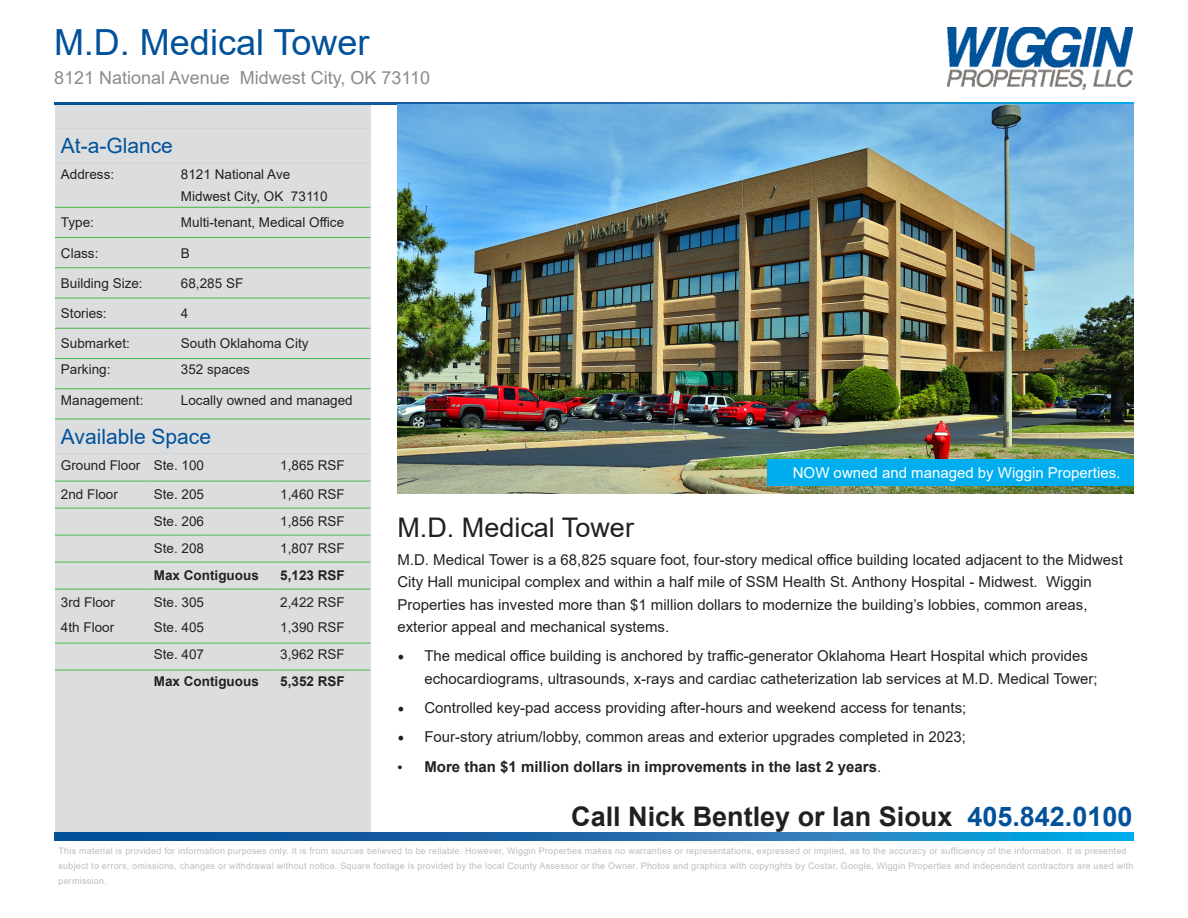
<style>
.page{position:relative;width:1188px;height:918px;background:#fff}
.page>*{position:absolute;margin:0;border:0;box-sizing:border-box;transform-origin:0 0}
.t1{font:36px "Arial";color:#01529a}
.t2{font:700 27px "Arial";color:#231f20}
.t3{font:27px "Arial";color:#231f20}
.t4{font:21px "Arial";color:#01529a}
.t5{font:18px "Arial";color:#8a8c8f}
.t6{font:15px/22.5px "Arial";color:#232221}
.t7{font:700 15px "Arial";color:#232221}
.t8{font:15px "Arial";color:#fff}
.t9{font:13.5px "Arial";color:#232221}
.t10{font:700 13.5px "Arial";color:#232221}
.t11{font:9px/15px "Arial";letter-spacing:.025em;color:#bcbdc0}
.s1{font-family:"Minion Pro";font-size:18px;color:#231f20}
.s2{font-family:"Myriad Pro";font-weight:400;font-size:18px;color:#231f20}
.s3{font-weight:400}
.s4{color:#01529a}
</style>
<div class="page">
<img style="left:947px;top:27px;width:185px;height:63px">
<svg style="left:54px;top:832px;width:1080px;height:8px;background:#1570b2"></svg>
<svg style="left:54px;top:102px;width:1080px;height:3px;background:#287bba"></svg>
<img style="left:397px;top:105px;width:737px;height:388px">
<div style="left:768px;top:459px;width:366px;height:27px;background:#00aeef"></div>
<div style="left:55px;top:105px;width:315px;height:727px;background:#dcdddf"></div>
<hr style="left:55px;top:128px;width:120px;height:1px;background:#d3d4d6">
<hr style="left:175px;top:128px;width:195px;height:1px;background:#d3d4d6">
<hr style="left:55px;top:163px;width:120px;height:1px;background:#d3d4d6">
<hr style="left:175px;top:163px;width:195px;height:1px;background:#d3d4d6">
<hr style="left:55px;top:207px;width:120px;height:1px;background:#49b748">
<hr style="left:175px;top:207px;width:195px;height:1px;background:#49b748">
<hr style="left:55px;top:237px;width:120px;height:1px;background:#49b748">
<hr style="left:175px;top:237px;width:195px;height:1px;background:#49b748">
<hr style="left:55px;top:267px;width:120px;height:1px;background:#49b748">
<hr style="left:175px;top:267px;width:195px;height:1px;background:#49b748">
<hr style="left:55px;top:298px;width:120px;height:1px;background:#49b748">
<hr style="left:175px;top:298px;width:195px;height:1px;background:#49b748">
<hr style="left:55px;top:328px;width:120px;height:1px;background:#49b748">
<hr style="left:175px;top:328px;width:195px;height:1px;background:#49b748">
<hr style="left:55px;top:358px;width:120px;height:1px;background:#49b748">
<hr style="left:175px;top:358px;width:195px;height:1px;background:#49b748">
<hr style="left:55px;top:388px;width:120px;height:1px;background:#49b748">
<hr style="left:175px;top:388px;width:195px;height:1px;background:#49b748">
<hr style="left:55px;top:419px;width:120px;height:1px;background:#49b748">
<hr style="left:175px;top:419px;width:195px;height:1px;background:#49b748">
<hr style="left:55px;top:453px;width:120px;height:1px;background:#d3d4d6">
<hr style="left:175px;top:453px;width:195px;height:1px;background:#d3d4d6">
<hr style="left:55px;top:481px;width:93px;height:1px;background:#49b748">
<hr style="left:148px;top:481px;width:126px;height:1px;background:#49b748">
<hr style="left:274px;top:481px;width:96px;height:1px;background:#49b748">
<hr style="left:55px;top:508px;width:93px;height:1px;background:#49b748">
<hr style="left:148px;top:508px;width:126px;height:1px;background:#49b748">
<hr style="left:274px;top:508px;width:96px;height:1px;background:#49b748">
<hr style="left:55px;top:535px;width:93px;height:1px;background:#49b748">
<hr style="left:148px;top:535px;width:126px;height:1px;background:#49b748">
<hr style="left:274px;top:535px;width:96px;height:1px;background:#49b748">
<hr style="left:55px;top:562px;width:93px;height:1px;background:#49b748">
<hr style="left:148px;top:562px;width:126px;height:1px;background:#49b748">
<hr style="left:274px;top:562px;width:96px;height:1px;background:#49b748">
<hr style="left:55px;top:589px;width:93px;height:1px;background:#49b748">
<hr style="left:148px;top:589px;width:126px;height:1px;background:#49b748">
<hr style="left:274px;top:589px;width:96px;height:1px;background:#49b748">
<hr style="left:55px;top:643px;width:93px;height:1px;background:#49b748">
<hr style="left:148px;top:643px;width:126px;height:1px;background:#49b748">
<hr style="left:274px;top:643px;width:96px;height:1px;background:#49b748">
<hr style="left:55px;top:670px;width:93px;height:1px;background:#49b748">
<hr style="left:148px;top:670px;width:126px;height:1px;background:#49b748">
<hr style="left:274px;top:670px;width:96px;height:1px;background:#49b748">
<h1 class="t1" style="left:54px;top:18px;width:317px">M.D. Medical Tower</h1>
<p class="t5" style="left:54px;top:65px;width:378px">8121 National Avenue Midwest City, OK 73110</p>
<p class="t4" style="left:61px;top:131px;width:114px">At-a-Glance</p>
<p class="t9" style="left:61px;top:165px;width:55px">Address:</p>
<p class="t9" style="left:181px;top:165px;width:111px">8121 National Ave</p>
<p class="t9" style="left:181px;top:187px;width:148px">Midwest City, OK 73110</p>
<p class="t9" style="left:61px;top:213px;width:35px">Type:</p>
<p class="t9" style="left:181px;top:213px;width:165px">Multi-tenant, Medical Office</p>
<p class="t9" style="left:61px;top:244px;width:39px">Class:</p>
<p class="t9" style="left:181px;top:244px;width:11px">B</p>
<p class="t9" style="left:61px;top:274px;width:83px">Building Size:</p>
<p class="t9" style="left:181px;top:274px;width:64px">68,285 SF</p>
<p class="t9" style="left:61px;top:304px;width:47px">Stories:</p>
<p class="t9" style="left:181px;top:304px;width:9px">4</p>
<p class="t9" style="left:61px;top:334px;width:71px">Submarket:</p>
<p class="t9" style="left:181px;top:334px;width:129px">South Oklahoma City</p>
<p class="t9" style="left:61px;top:360px;width:51px">Parking:</p>
<p class="t9" style="left:181px;top:360px;width:71px">352 spaces</p>
<p class="t9" style="left:61px;top:391px;width:84px">Management:</p>
<p class="t9" style="left:181px;top:391px;width:173px">Locally owned and managed</p>
<p class="t4" style="left:61px;top:422px;width:152px">Available Space</p>
<p class="t9" style="left:61px;top:456px;width:81px">Ground Floor</p>
<p class="t9" style="left:154px;top:456px;width:52px">Ste. 100</p>
<p class="t9" style="left:280px;top:456px;width:66px">1,865 RSF</p>
<p class="t9" style="left:61px;top:485px;width:59px">2nd Floor</p>
<p class="t9" style="left:154px;top:485px;width:52px">Ste. 205</p>
<p class="t9" style="left:280px;top:485px;width:66px">1,460 RSF</p>
<p class="t9" style="left:154px;top:512px;width:52px">Ste. 206</p>
<p class="t9" style="left:280px;top:512px;width:66px">1,856 RSF</p>
<p class="t9" style="left:154px;top:539px;width:52px">Ste. 208</p>
<p class="t9" style="left:280px;top:539px;width:66px">1,807 RSF</p>
<p class="t10" style="left:154px;top:566px;width:107px">Max Contiguous</p>
<p class="t10" style="left:280px;top:566px;width:66px">5,123 RSF</p>
<p class="t9" style="left:61px;top:593px;width:56px">3rd Floor</p>
<p class="t9" style="left:154px;top:593px;width:52px">Ste. 305</p>
<p class="t9" style="left:280px;top:593px;width:66px">2,422 RSF</p>
<p class="t9" style="left:61px;top:618px;width:55px">4th Floor</p>
<p class="t9" style="left:154px;top:618px;width:52px">Ste. 405</p>
<p class="t9" style="left:280px;top:618px;width:66px">1,390 RSF</p>
<p class="t9" style="left:154px;top:645px;width:52px">Ste. 407</p>
<p class="t9" style="left:280px;top:645px;width:66px">3,962 RSF</p>
<p class="t10" style="left:154px;top:672px;width:107px">Max Contiguous</p>
<p class="t10" style="left:280px;top:672px;width:66px">5,352 RSF</p>
<p class="t3" style="left:397px;top:509px;width:238px">M.D. Medical Tower</p>
<p class="t8" style="left:793px;top:462px;width:329px">NOW owned and managed by Wiggin Properties.</p>
<p class="t6" style="left:397px;top:548px;width:727px">M.D. Medical Tower is a 68,825 square foot, four-story medical office building located adjacent to the Midwest City Hall municipal complex and within a half mile of SSM Health St. Anthony Hospital - Midwest. Wiggin Properties has invested more than $1 million dollars to modernize the building’s lobbies, common areas, exterior appeal and mechanical systems.</p>
<p class="t6" style="left:424px;top:645px;width:675px;text-indent:-27px"><span class="s1">•</span> The medical office building is anchored by traffic-generator Oklahoma Heart Hospital which provides echocardiograms, ultrasounds, x-rays and cardiac catheterization lab services at M.D. Medical Tower;</p>
<p class="t6" style="left:397px;top:696px;width:570px"><span class="s1">•</span> Controlled key-pad access providing after-hours and weekend access for tenants;</p>
<p class="t6" style="left:397px;top:726px;width:570px"><span class="s1">•</span> Four-story atrium/lobby, common areas and exterior upgrades completed in 2023;</p>
<p class="t7" style="left:397px;top:756px;width:485px"><span class="s2">•</span> More than $1 million dollars in improvements in the last 2 years<span class="s3">.</span></p>
<h2 class="t2" style="left:571px;top:797px;width:563px">Call Nick Bentley or Ian Sioux <span class="s4">405.842.0100</span></h2>
<p class="t11" style="left:58px;top:843px;width:1076px">This material is provided for information purposes only. It is from sources believed to be reliable. However, Wiggin Properties makes no warranties or representations, expressed or implied, as to the accuracy or sufficiency of the information. It is presented subject to errors, omissions, changes or withdrawal without notice. Square footage is provided by the local County Assessor or the Owner. Photos and graphics with copyrights by Costar, Google, Wiggin Properties and independent contractors are used with permission.</p>
</div>
